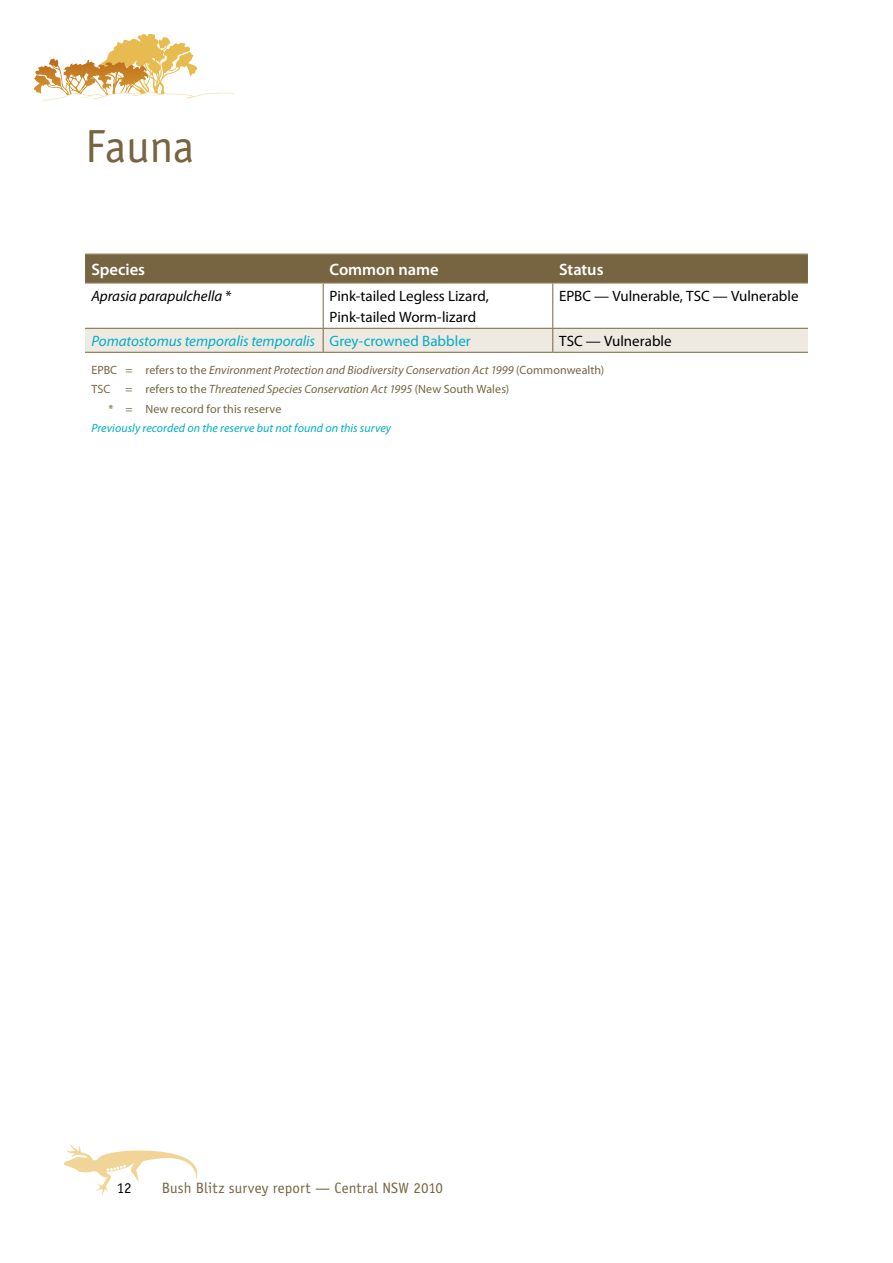
<style>
.page{position:relative;width:893px;height:1263px;background:#fff}
.page>*{position:absolute;margin:0;border:0;box-sizing:border-box;transform-origin:0 0}
.t1{font:46.5px "Officina Sans";color:#776441}
.t2{font:600 16.5px "Myriad Pro";letter-spacing:-.005em;color:#fff}
.t3{font:15px/21px "Myriad Pro";color:#000}
.t4{font:italic 15px "Myriad Pro";color:#00aec5}
.t5{font:15px "Officina Sans";letter-spacing:.005em;color:#776441}
.t6{font:italic 15px "Myriad Pro";color:#000}
.t7{font:15px "Officina Sans";color:#000}
.t8{font:italic 12px "Myriad Pro";letter-spacing:.005em;color:#776441}
.t9{font:italic 12px "Myriad Pro";letter-spacing:.005em;color:#00aec5}
.t10{font:12px "Myriad Pro";letter-spacing:.005em;color:#776441}
.s1{font-style:normal}
</style>
<div class="page">
<svg style="left:34px;top:34px;width:200px;height:67px"></svg>
<svg style="left:63px;top:1145px;width:135px;height:50px"></svg>
<div style="left:85px;top:254px;width:723px;height:29px;background:#776441"></div>
<hr style="left:85px;top:253px;width:238px;height:1px;background:#b8a990">
<hr style="left:323px;top:253px;width:230px;height:1px;background:#b8a990">
<hr style="left:85px;top:283px;width:238px;height:1px;background:#b8a990">
<hr style="left:323px;top:283px;width:230px;height:1px;background:#b8a990">
<hr style="left:553px;top:253px;width:255px;height:1px;background:#b8a990">
<hr style="left:553px;top:283px;width:255px;height:1px;background:#b8a990">
<hr style="left:85px;top:352px;width:238px;height:1px;background:#776441">
<hr style="left:323px;top:352px;width:230px;height:1px;background:#776441">
<hr style="left:553px;top:352px;width:255px;height:1px;background:#776441">
<hr style="left:552px;top:284px;width:1px;height:44px;background:#776441">
<div style="left:85px;top:328px;width:723px;height:24px;background:#eee9e1"></div>
<hr style="left:323px;top:284px;width:1px;height:44px;background:#776441">
<hr style="left:85px;top:328px;width:238px;height:1px;background:#776441">
<hr style="left:323px;top:328px;width:230px;height:1px;background:#776441">
<h1 class="t1" style="left:85px;top:120px;width:111px">Fauna</h1>
<h2 class="t2" style="left:91px;top:259px;width:55px">Species</h2>
<h2 class="t2" style="left:330px;top:259px;width:110px">Common name</h2>
<h2 class="t2" style="left:559px;top:259px;width:46px">Status</h2>
<p class="t6" style="left:91px;top:287px;width:142px">Aprasia parapulchella <span class="s1">*</span></p>
<p class="t3" style="left:330px;top:285px;width:161px">Pink-tailed Legless Lizard,<br>Pink-tailed Worm-lizard</p>
<p class="t3" style="left:559px;top:285px;width:241px">EPBC — Vulnerable, TSC — Vulnerable</p>
<p class="t4" style="left:91px;top:332px;width:381px">Pomatostomus temporalis temporalis <span class="s1">Grey-crowned Babbler</span></p>
<p class="t3" style="left:559px;top:330px;width:114px">TSC — Vulnerable</p>
<p class="t8" style="left:91px;top:363px;width:514px"><span class="s1">EPBC = refers to the</span> Environment Protection and Biodiversity Conservation Act 1999 <span class="s1">(Commonwealth)</span></p>
<p class="t8" style="left:91px;top:382px;width:419px"><span class="s1">TSC = refers to the</span> Threatened Species Conservation Act 1995 <span class="s1">(New South Wales)</span></p>
<p class="t10" style="left:108px;top:401px;width:174px">* = New record for this reserve</p>
<p class="t9" style="left:91px;top:421px;width:301px">Previously recorded on the reserve but not found on this survey</p>
<p class="t7" style="left:117px;top:1179px;width:16px">12</p>
<p class="t5" style="left:162px;top:1179px;width:283px">Bush Blitz survey report — Central NSW 2010</p>
</div>
